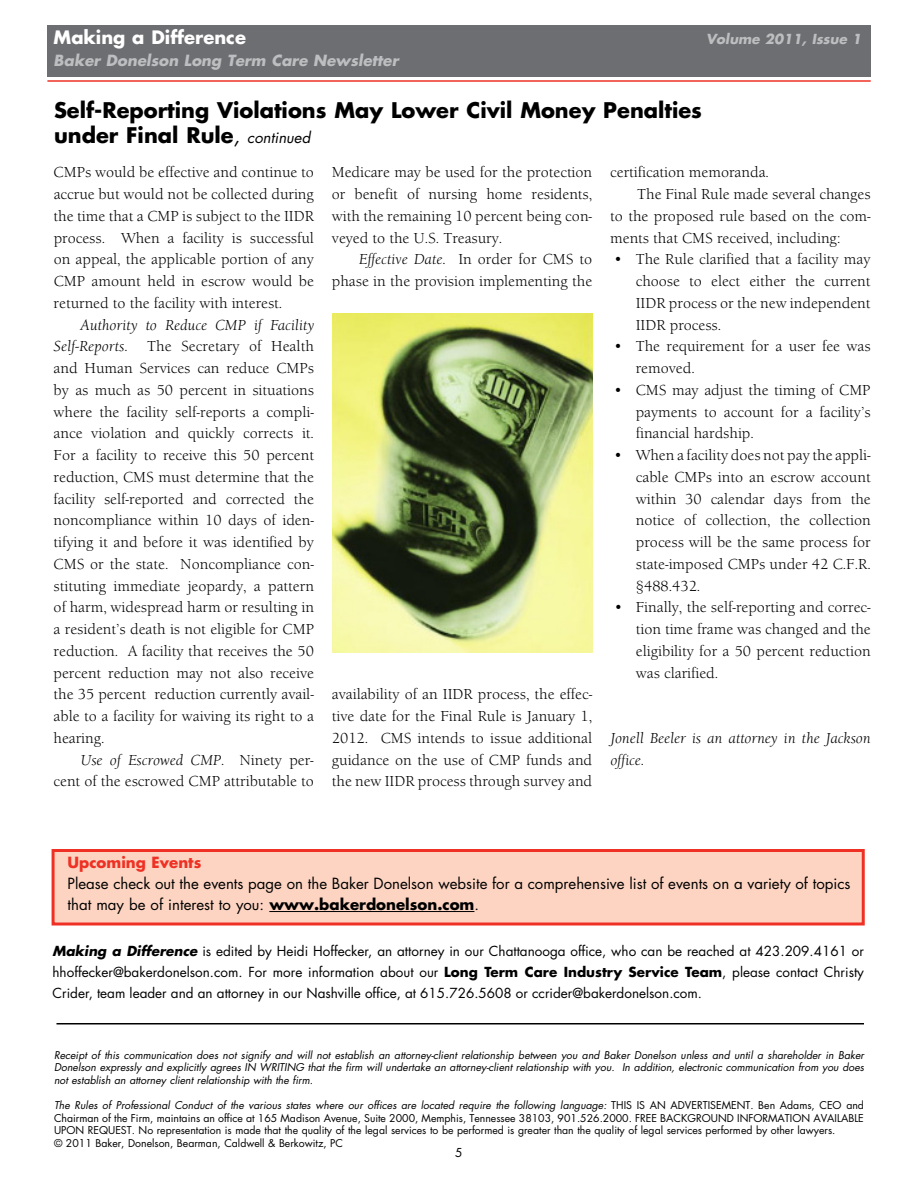
<style>
.page{position:relative;width:918px;height:1188px;background:#fff}
.page>*{position:absolute;margin:0;border:0;box-sizing:border-box;transform-origin:0 0}
.t1{font:700 21px/25.2px "Futura";color:#000}
.t2{font:700 18px "Futura";color:#fff}
.t3{font:15px/21.8px "Berkeley Old ITC";color:#000;text-align:justify}
.t4{font:15px/21px "Futura";color:#000}
.t5{font:italic 15px/21.8px "Berkeley Old ITC";color:#000}
.t6{font:italic 700 15px "Futura";color:#bcbec0}
.t7{font:700 15px "Futura";color:#ee3124}
.t8{font:13.5px/21px "Futura";color:#000;text-align:justify}
.t9{font:italic 700 13.5px "Futura";color:#bcbec0}
.t10{font:12px "Futura";color:#000}
.t11{font:10.5px/12.6px "Futura";color:#000}
.t12{font:italic 10.5px/12.6px "Futura";color:#000;text-align:justify}
.s1{font-weight:400;font-style:italic}
.s2{font-weight:400;font-style:italic;font-size:15px}
.s3{font-style:italic}
.s4{font-weight:700}
.s5{font-weight:700;font-style:italic}
</style>
<div class="page">
<div style="left:47px;top:25px;width:824px;height:51px;background:#6d6e71"></div>
<hr style="left:47px;top:80px;width:824px;height:2px;background:#ee3124">
<img style="left:332px;top:313px;width:260px;height:339px">
<div style="left:52px;top:849px;width:813px;height:77px;background:#fdd4c2;border:3px solid #ee3124"></div>
<hr style="left:56px;top:1023px;width:808px;height:1px;background:#000">
<hr style="left:269px;top:911px;width:205px;height:1px;background:#000">
<p class="t2" style="left:54px;top:26px;width:194px">Making a Difference</p>
<p class="t9" style="left:706px;top:30px;width:157px">Volume 2011, Issue 1</p>
<p class="t6" style="left:54px;top:50px;width:346px">Baker Donelson Long Term Care Newsletter</p>
<h1 class="t1" style="left:54px;top:97px;width:650px">Self-Reporting Violations May Lower Civil Money Penalties under Final Rule<span class="s1">,</span> <span class="s2">continued</span></h1>
<p class="t3" style="left:54px;top:162px;width:262px">CMPs would be effective and continue to accrue but would not be collected during the time that a CMP is subject to the IIDR process. When a facility is successful on appeal, the applicable portion of any CMP amount held in escrow would be returned to the facility with interest.</p>
<p class="t5" style="left:54px;top:314px;width:262px;text-indent:27px">Authority to Reduce CMP if Facility<br>Self-Reports.</p>
<p class="t3" style="left:54px;top:336px;width:262px;text-indent:94px">The Secretary of Health and Human Services can reduce CMPs by as much as 50 percent in situations where the facility self-reports a compli&shy;ance violation and quickly corrects it.<br>For a facility to receive this 50 percent reduction, CMS must determine that the facility self-reported and corrected the noncompliance within 10 days of iden&shy;tifying it and before it was identified by CMS or the state. Noncompliance con&shy;stituting immediate jeopardy, a pattern of harm, widespread harm or resulting in a resident’s death is not eligible for CMP reduction. A facility that receives the 50 percent reduction may not also receive the 35 percent reduction currently avail&shy;able to a facility for waiving its right to a hearing.</p>
<p class="t3" style="left:54px;top:749px;width:262px;text-align:right"><span class="s3">Use of Escrowed CMP.</span> Ninety per&shy;cent of the escrowed CMP attributable to</p>
<p class="t3" style="left:332px;top:162px;width:262px">Medicare may be used for the protection or benefit of nursing home residents, with the remaining 10 percent being con&shy;veyed to the U.S. Treasury.</p>
<p class="t3" style="left:332px;top:249px;width:262px;text-align:right"><span class="s3">Effective Date.</span> In order for CMS to phase in the provision implementing the</p>
<p class="t3" style="left:332px;top:684px;width:262px">availability of an IIDR process, the effec&shy;tive date for the Final Rule is January 1, 2012. CMS intends to issue additional guidance on the use of CMP funds and the new IIDR process through survey and</p>
<p class="t3" style="left:610px;top:162px;width:160px">certification memoranda.</p>
<p class="t3" style="left:637px;top:183px;width:235px">The Final Rule made several changes</p>
<p class="t3" style="left:610px;top:205px;width:262px">to the proposed rule based on the com-</p>
<p class="t3" style="left:610px;top:227px;width:232px">ments that CMS received, including:</p>
<p class="t3" style="left:636px;top:249px;width:236px;text-indent:-22px">• The Rule clarified that a facility may choose to elect either the current IIDR process or the new independent IIDR process.</p>
<p class="t3" style="left:636px;top:336px;width:236px;text-indent:-22px">• The requirement for a user fee was removed.</p>
<p class="t3" style="left:636px;top:379px;width:236px;text-indent:-23px">• CMS may adjust the timing of CMP payments to account for a facility’s financial hardship.</p>
<p class="t3" style="left:636px;top:444px;width:236px;text-indent:-23px">• When a facility does not pay the appli&shy;cable CMPs into an escrow account within 30 calendar days from the notice of collection, the collection process will be the same process for state-imposed CMPs under 42 C.F.R. §488.432.</p>
<p class="t3" style="left:636px;top:597px;width:236px;text-indent:-23px">• Finally, the self-reporting and correc&shy;tion time frame was changed and the eligibility for a 50 percent reduction was clarified.</p>
<p class="t5" style="left:610px;top:727px;width:262px">Jonell Beeler is an attorney in the Jackson office.</p>
<p class="t7" style="left:68px;top:852px;width:135px">Upcoming Events</p>
<p class="t4" style="left:68px;top:873px;width:785px">Please check out the events page on the Baker Donelson website for a comprehensive list of events on a variety of topics that may be of interest to you: <span class="s4">www.bakerdonelson.com</span>.</p>
<p class="t8" style="left:52px;top:940px;width:813px"><span class="s5">Making a Difference</span> is edited by Heidi Hoffecker, an attorney in our Chattanooga office, who can be reached at 423.209.4161 or hhoffecker@bakerdonelson.com. For more information about our <span class="s4">Long Term Care Industry Service Team</span>, please contact Christy Crider, team leader and an attorney in our Nashville office, at 615.726.5608 or ccrider@bakerdonelson.com.</p>
<p class="t12" style="left:54px;top:1049px;width:812px">Receipt of this communication does not signify and will not establish an attorney-client relationship between you and Baker Donelson unless and until a shareholder in Baker Donelson expressly and explicitly agrees IN WRITING that the firm will undertake an attorney-client relationship with you. In addition, electronic communication from you does not establish an attorney client relationship with the firm.</p>
<p class="t11" style="left:54px;top:1099px;width:812px"><span class="s3">The Rules of Professional Conduct of the various states where our offices are located require the following language:</span> THIS IS AN ADVERTISEMENT. Ben Adams, CEO and Chairman of the Firm, maintains an office at 165 Madison Avenue, Suite 2000, Memphis, Tennessee 38103, 901.526.2000. FREE BACKGROUND INFORMATION AVAILABLE UPON REQUEST. No representation is made that the quality of the legal services to be performed is greater than the quality of legal services performed by other lawyers.<br>© 2011 Baker, Donelson, Bearman, Caldwell &amp; Berkowitz, PC</p>
<p class="t10" style="left:455px;top:1145px;width:9px">5</p>
</div>
